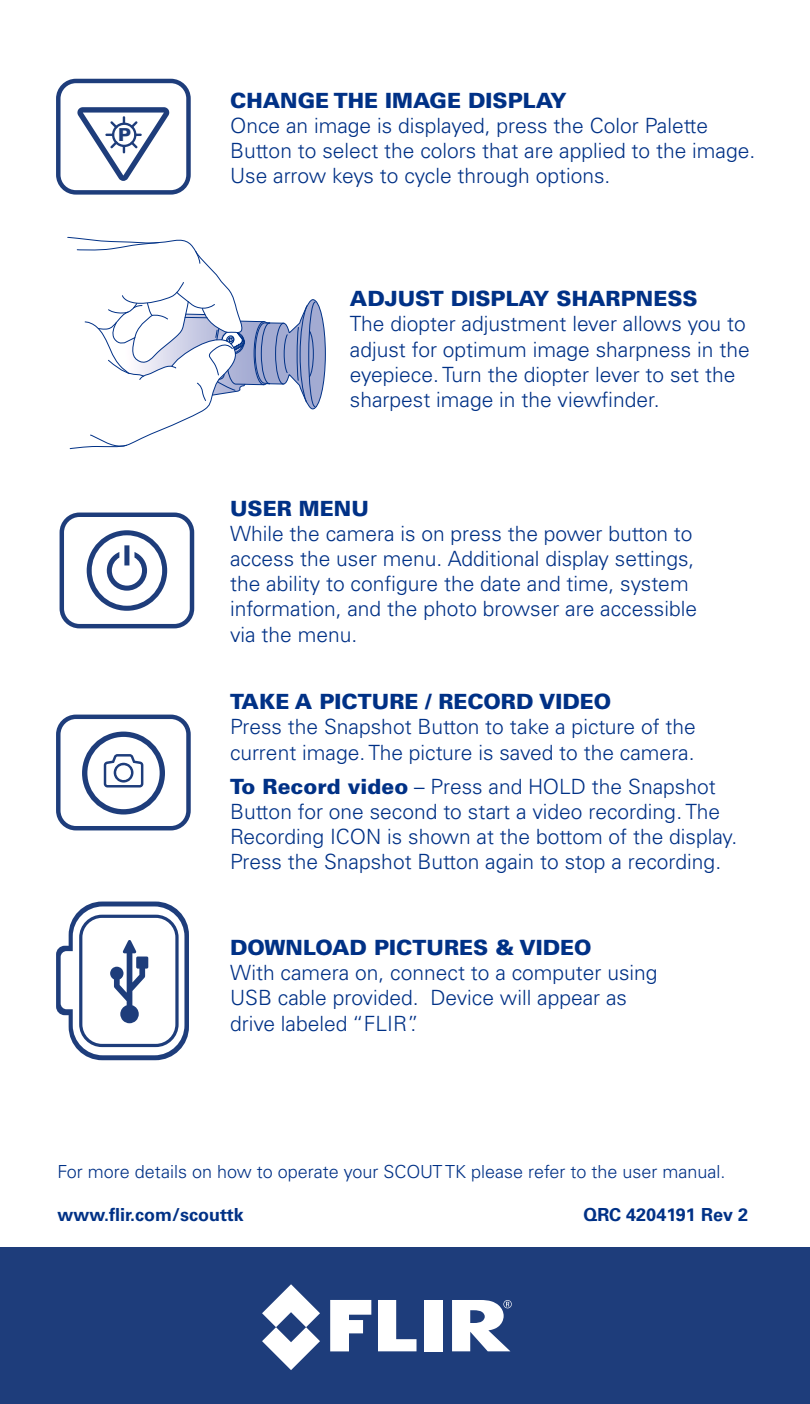
<style>
.page{position:relative;width:810px;height:1404px;background:#fff}
.page>*{position:absolute;margin:0;border:0;box-sizing:border-box;transform-origin:0 0}
.image_callouts{font:300 21px/25.2px "Univers LT Std";color:#003186}
.Subheads{font:900 21px "Univers LT Std";color:#003186}
.image_callouts-2{font:300 18px "Univers LT Std";color:#003186}
.Part_number{font:700 18px "Univers LT Std";color:#003186}
.t1{font:900 18px "Univers LT Std";color:#1e3d7b}
.s1{font-weight:900}
</style>
<div class="page">
<div style="left:0;top:1247px;width:810px;height:157px;background:#1e3d7b"></div>
<svg style="left:330px;top:1300px;width:41px;height:51px"></svg>
<svg style="left:378px;top:1300px;width:39px;height:51px"></svg>
<div style="left:425px;top:1300px;width:18px;height:51px;background:#fff"></div>
<svg style="left:262px;top:1284px;width:58px;height:86px"></svg>
<svg style="left:452px;top:1300px;width:60px;height:51px"></svg>
<div style="left:56px;top:79px;width:135px;height:116px;border:4px solid #1e3d7b;border-radius:18px"></div>
<svg style="left:77px;top:107px;width:93px;height:74px"></svg>
<div style="left:56px;top:715px;width:135px;height:115px;border:4px solid #1e3d7b;border-radius:18px"></div>
<svg style="left:104px;top:754px;width:39px;height:34px"></svg>
<div style="left:82px;top:732px;width:83px;height:83px;border:5px solid #1e3d7b;border-radius:50%"></div>
<svg style="left:56px;top:902px;width:133px;height:158px"></svg>
<svg style="left:67px;top:236px;width:259px;height:214px"></svg>
<div style="left:60px;top:513px;width:134px;height:115px;border:4px solid #1e3d7b;border-radius:18px"></div>
<svg style="left:87px;top:530px;width:80px;height:81px"></svg>
<p class="t1" style="left:118px;top:124px;width:14px">P</p>
<p class="Subheads" style="left:230px;top:87px;width:338px">CHANGE THE IMAGE DISPLAY</p>
<p class="image_callouts" style="left:230px;top:113px;width:527px">Once an image is displayed, press the Color Palette<br>Button to select the colors that are applied to the image.<br>Use arrow keys to cycle through options.</p>
<p class="Subheads" style="left:350px;top:285px;width:349px">ADJUST DISPLAY SHARPNESS</p>
<p class="image_callouts" style="left:350px;top:311px;width:401px">The diopter adjustment lever allows you to adjust for optimum image sharpness in the eyepiece. Turn the diopter lever to set the sharpest image in the viewfinder.</p>
<p class="Subheads" style="left:230px;top:495px;width:140px">USER MENU</p>
<p class="image_callouts" style="left:230px;top:521px;width:469px">While the camera is on press the power button to access the user menu. Additional display settings, the ability to configure the date and time, system information, and the photo browser are accessible via the menu.</p>
<p class="Subheads" style="left:230px;top:688px;width:383px">TAKE A PICTURE / RECORD VIDEO</p>
<p class="image_callouts" style="left:230px;top:714px;width:467px">Press the Snapshot Button to take a picture of the current image. The picture is saved to the camera.</p>
<p class="image_callouts" style="left:230px;top:774px;width:509px"><span class="s1">To Record video</span> – Press and HOLD the Snapshot Button for one second to start a video recording. The Recording ICON is shown at the bottom of the display.<br>Press the Snapshot Button again to stop a recording.</p>
<p class="Subheads" style="left:230px;top:934px;width:363px">DOWNLOAD PICTURES &amp; VIDEO</p>
<p class="image_callouts" style="left:230px;top:960px;width:429px">With camera on, connect to a computer using<br>USB cable provided. Device will appear as drive labeled “FLIR”.</p>
<p class="image_callouts-2" style="left:58px;top:1161px;width:670px">For more details on how to operate your SCOUT TK please refer to the user manual.</p>
<p class="Part_number" style="left:58px;top:1204px;width:188px">www.flir.com/scouttk</p>
<p class="Part_number" style="left:583px;top:1204px;width:166px">QRC 4204191 Rev 2</p>
</div>
